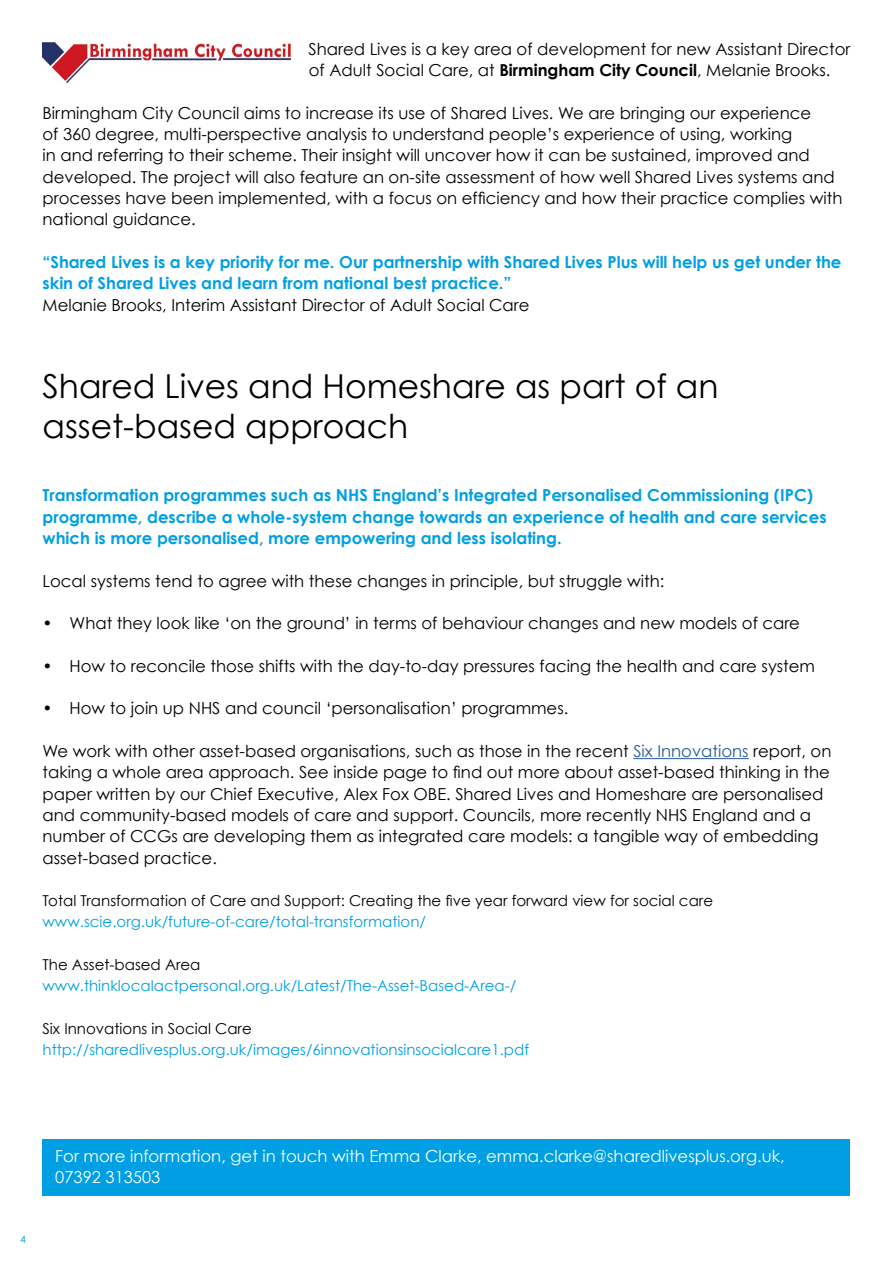
<style>
.page{position:relative;width:893px;height:1263px;background:#fff}
.page>*{position:absolute;margin:0;border:0;box-sizing:border-box;transform-origin:0 0}
.t1{font:33px/39.6px "Century Gothic";color:#000}
.t2{font:16.5px/21.3px "Century Gothic";color:#000}
.t3{font:700 16.5px/21.3px "Century Gothic";color:#009fe3}
.t4{font:16.5px/21.3px "Century Gothic";color:#fff}
.t5{font:15px "Century Gothic";color:#009fe3}
.t6{font:15px "Century Gothic";color:#000}
.t7{font:10.5px "Century Gothic";color:#009fe3}
.s1{font-weight:700}
.s2{color:#275b9b}
</style>
<div class="page">
<div style="left:43px;top:1139px;width:807px;height:56px;background:#009fe3"></div>
<hr style="left:633px;top:758px;width:116px;height:1px;background:#275b9b">
<img style="left:43px;top:43px;width:247px;height:39px">
<p class="t2" style="left:309px;top:38px;width:543px">Shared Lives is a key area of development for new Assistant Director of Adult Social Care, at <span class="s1">Birmingham City Council</span>, Melanie Brooks.</p>
<p class="t2" style="left:43px;top:102px;width:801px">Birmingham City Council aims to increase its use of Shared Lives. We are bringing our experience<br>of 360 degree, multi-perspective analysis to understand people’s experience of using, working<br>in and referring to their scheme. Their insight will uncover how it can be sustained, improved and developed. The project will also feature an on-site assessment of how well Shared Lives systems and processes have been implemented, with a focus on efficiency and how their practice complies with national guidance.</p>
<p class="t3" style="left:43px;top:251px;width:800px">“Shared Lives is a key priority for me. Our partnership with Shared Lives Plus will help us get under the skin of Shared Lives and learn from national best practice.”</p>
<p class="t2" style="left:43px;top:294px;width:488px">Melanie Brooks, Interim Assistant Director of Adult Social Care</p>
<h1 class="t1" style="left:43px;top:366px;width:678px">Shared Lives and Homeshare as part of an asset-based approach</h1>
<p class="t3" style="left:43px;top:484px;width:786px">Transformation programmes such as NHS England’s Integrated Personalised Commissioning (IPC) programme, describe a whole-system change towards an experience of health and care services which is more personalised, more empowering and less isolating.</p>
<p class="t2" style="left:43px;top:570px;width:623px">Local systems tend to agree with these changes in principle, but struggle with:</p>
<p class="t2" style="left:43px;top:612px;width:759px">• What they look like ‘on the ground’ in terms of behaviour changes and new models of care</p>
<p class="t2" style="left:43px;top:655px;width:774px">• How to reconcile those shifts with the day-to-day pressures facing the health and care system</p>
<p class="t2" style="left:43px;top:698px;width:527px">• How to join up NHS and council ‘personalisation’ programmes.</p>
<p class="t2" style="left:43px;top:740px;width:790px">We work with other asset-based organisations, such as those in the recent <span class="s2">Six Innovations</span> report, on taking a whole area approach. See inside page to find out more about asset-based thinking in the paper written by our Chief Executive, Alex Fox OBE. Shared Lives and Homeshare are personalised and community-based models of care and support. Councils, more recently NHS England and a number of CCGs are developing them as integrated care models: a tangible way of embedding asset-based practice.</p>
<p class="t6" style="left:43px;top:891px;width:672px">Total Transformation of Care and Support: Creating the five year forward view for social care</p>
<p class="t5" style="left:43px;top:913px;width:385px">www.scie.org.uk/future-of-care/total-transformation/</p>
<p class="t6" style="left:43px;top:955px;width:160px">The Asset-based Area</p>
<p class="t5" style="left:43px;top:977px;width:475px">www.thinklocalactpersonal.org.uk/Latest/The-Asset-Based-Area-/</p>
<p class="t6" style="left:43px;top:1019px;width:211px">Six Innovations in Social Care</p>
<p class="t5" style="left:43px;top:1041px;width:488px">http://sharedlivesplus.org.uk/images/6innovationsinsocialcare1.pdf</p>
<p class="t7" style="left:20px;top:1233px;width:7px">4</p>
<p class="t4" style="left:55px;top:1145px;width:731px">For more information, get in touch with Emma Clarke, emma.clarke@sharedlivesplus.org.uk,<br>07392 313503</p>
</div>
